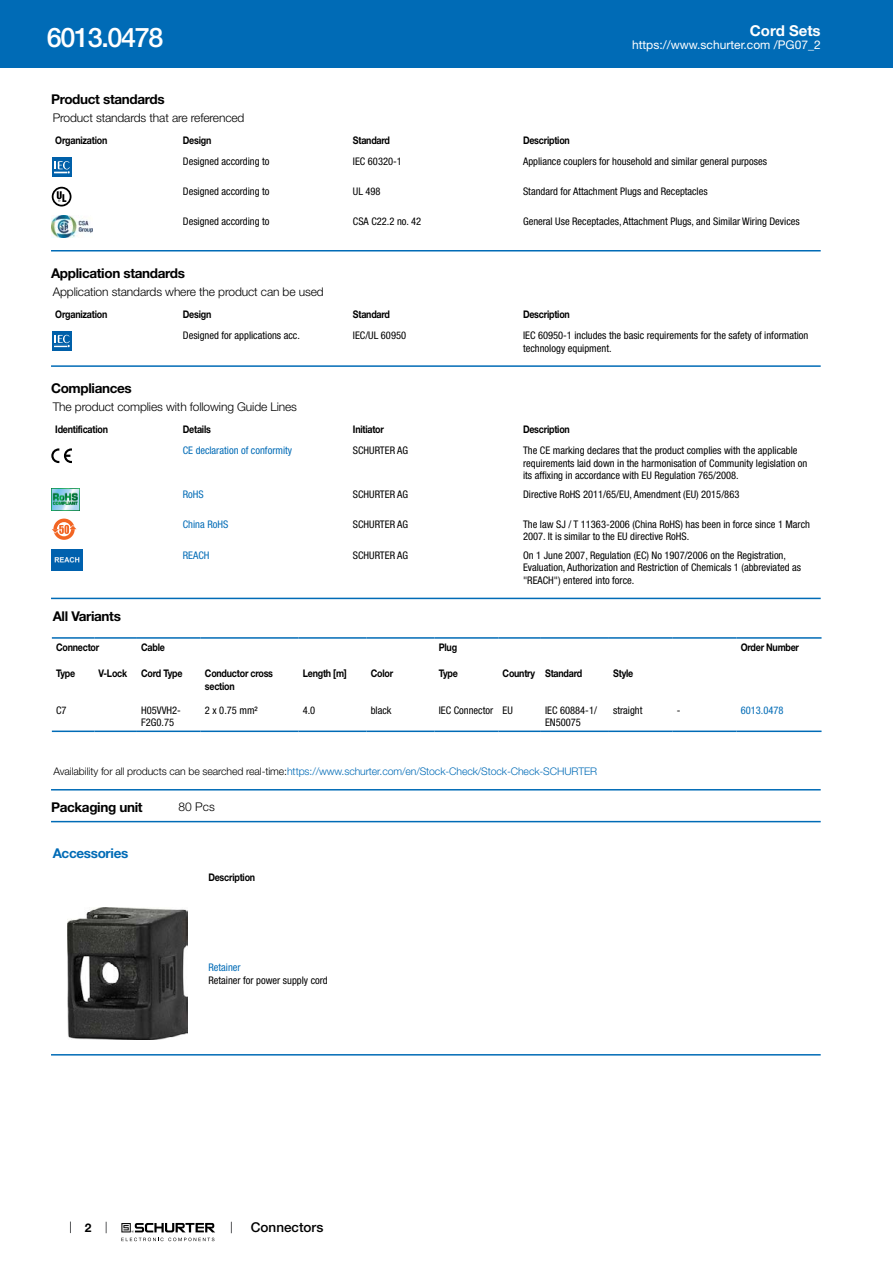
<style>
.page{position:relative;width:893px;height:1263px;background:#fff}
.page>*{position:absolute;margin:0;border:0;box-sizing:border-box;transform-origin:0 0}
.t1{font:500 27px "Helvetica Neue LT";letter-spacing:-.05em;color:#fff}
.t2{font:700 15px "Helvetica Neue LT";color:#fff}
.t3{font:700 13.5px "Helvetica Neue LT";letter-spacing:-.025em;color:#000}
.t4{font:700 13.5px "Helvetica Neue LT";letter-spacing:-.025em;color:#006bb6}
.t5{font:500 13.5px "Helvetica Neue LT";color:#000}
.t6{font:300 12px "Helvetica Neue LT";letter-spacing:-.01em;color:#000}
.t7{font:12px "Helvetica Neue LT";color:#fff}
.t8{font:700 12px "Helvetica Neue LT";color:#000}
.t9{font:condensed 10.5px/12.6px "Helvetica Neue LT";color:#000}
.t10{font:700 10.5px/12.6px "Helvetica Neue LT";letter-spacing:-.025em;color:#000;scale:.85 1}
.t11{font:300 10.5px "Helvetica Neue LT";letter-spacing:-.01em;color:#006bb6}
.t12{font:condensed 10.5px "Helvetica Neue LT";color:#006bb6}
.s1{color:#000}
</style>
<div class="page">
<svg style="left:70px;top:1221px;width:1px;height:12px"></svg>
<svg style="left:121px;top:1223px;width:94px;height:18px"></svg>
<div style="left:0;top:0;width:893px;height:68px;background:#006bb6"></div>
<svg style="left:52px;top:157px;width:20px;height:20px"></svg>
<div style="left:52px;top:157px;width:19px;height:19px;background:#0060a9"></div>
<svg style="left:54px;top:161px;width:16px;height:13px"></svg>
<svg style="left:51px;top:186px;width:21px;height:21px"></svg>
<svg style="left:52px;top:187px;width:19px;height:19px"></svg>
<img style="left:51px;top:216px;width:42px;height:21px">
<hr style="left:51px;top:250px;width:770px;height:1px;background:#006bb6">
<svg style="left:52px;top:331px;width:20px;height:20px"></svg>
<div style="left:52px;top:331px;width:19px;height:19px;background:#0060a9"></div>
<svg style="left:54px;top:335px;width:16px;height:13px"></svg>
<hr style="left:51px;top:365px;width:770px;height:2px;background:#006bb6">
<svg style="left:51px;top:448px;width:21px;height:15px"></svg>
<img style="left:51px;top:489px;width:29px;height:21px">
<svg style="left:53px;top:519px;width:22px;height:21px"></svg>
<svg style="left:57px;top:522px;width:14px;height:14px"></svg>
<div style="left:59px;top:524px;width:10px;height:10px;background:#fff;border-radius:50%"></div>
<svg style="left:52px;top:525px;width:25px;height:9px"></svg>
<img style="left:51px;top:550px;width:32px;height:21px">
<hr style="left:51px;top:598px;width:770px;height:1px;background:#006bb6">
<svg style="left:52px;top:732px;width:769px;height:1px"></svg>
<hr style="left:52px;top:637px;width:42px;height:2px;background:#006bb6">
<hr style="left:94px;top:637px;width:43px;height:2px;background:#006bb6">
<hr style="left:137px;top:637px;width:64px;height:2px;background:#006bb6">
<hr style="left:201px;top:637px;width:97px;height:2px;background:#006bb6">
<hr style="left:298px;top:637px;width:69px;height:2px;background:#006bb6">
<hr style="left:367px;top:637px;width:68px;height:2px;background:#006bb6">
<hr style="left:435px;top:637px;width:63px;height:2px;background:#006bb6">
<hr style="left:498px;top:637px;width:43px;height:2px;background:#006bb6">
<hr style="left:541px;top:637px;width:68px;height:2px;background:#006bb6">
<hr style="left:609px;top:637px;width:64px;height:2px;background:#006bb6">
<hr style="left:673px;top:637px;width:63px;height:2px;background:#006bb6">
<hr style="left:736px;top:637px;width:85px;height:2px;background:#006bb6">
<hr style="left:52px;top:730px;width:42px;height:2px;background:#006bb6">
<hr style="left:94px;top:730px;width:43px;height:2px;background:#006bb6">
<hr style="left:137px;top:730px;width:64px;height:2px;background:#006bb6">
<hr style="left:201px;top:730px;width:97px;height:2px;background:#006bb6">
<hr style="left:298px;top:730px;width:69px;height:2px;background:#006bb6">
<hr style="left:367px;top:730px;width:68px;height:2px;background:#006bb6">
<hr style="left:435px;top:730px;width:63px;height:2px;background:#006bb6">
<hr style="left:498px;top:730px;width:43px;height:2px;background:#006bb6">
<hr style="left:541px;top:730px;width:68px;height:2px;background:#006bb6">
<hr style="left:609px;top:730px;width:64px;height:2px;background:#006bb6">
<hr style="left:673px;top:730px;width:63px;height:2px;background:#006bb6">
<hr style="left:736px;top:730px;width:85px;height:2px;background:#006bb6">
<hr style="left:51px;top:789px;width:770px;height:1px;background:#006bb6">
<hr style="left:51px;top:821px;width:770px;height:1px;background:#006bb6">
<img style="left:67px;top:908px;width:121px;height:131px">
<hr style="left:51px;top:1054px;width:770px;height:1px;background:#006bb6">
<h1 class="t1" style="left:47px;top:21px;width:118px">6013.0478</h1>
<h2 class="t2" style="left:750px;top:21px;width:72px">Cord Sets</h2>
<p class="t7" style="left:632px;top:38px;width:190px">https://www.schurter.com /PG07_2</p>
<p class="t3" style="left:51px;top:91px;width:115px">Product standards</p>
<p class="t6" style="left:53px;top:110px;width:193px">Product standards that are referenced</p>
<p class="t10" style="left:55px;top:134px;width:63px">Organization</p>
<p class="t10" style="left:183px;top:134px;width:35px">Design</p>
<p class="t10" style="left:353px;top:134px;width:45px">Standard</p>
<p class="t10" style="left:523px;top:134px;width:57px">Description</p>
<p class="t9" style="left:183px;top:155px;width:88px">Designed according to</p>
<p class="t9" style="left:353px;top:155px;width:50px">IEC 60320-1</p>
<p class="t9" style="left:523px;top:155px;width:245px">Appliance couplers for household and similar general purposes</p>
<p class="t9" style="left:183px;top:185px;width:88px">Designed according to</p>
<p class="t9" style="left:353px;top:185px;width:29px">UL 498</p>
<p class="t9" style="left:523px;top:185px;width:186px">Standard for Attachment Plugs and Receptacles</p>
<p class="t9" style="left:183px;top:215px;width:88px">Designed according to</p>
<p class="t9" style="left:353px;top:215px;width:70px">CSA C22.2 no. 42</p>
<p class="t9" style="left:523px;top:215px;width:278px">General Use Receptacles, Attachment Plugs, and Similar Wiring Devices</p>
<p class="t3" style="left:51px;top:264px;width:135px">Application standards</p>
<p class="t6" style="left:53px;top:284px;width:272px">Application standards where the product can be used</p>
<p class="t10" style="left:55px;top:307px;width:63px">Organization</p>
<p class="t10" style="left:183px;top:307px;width:35px">Design</p>
<p class="t10" style="left:353px;top:307px;width:45px">Standard</p>
<p class="t10" style="left:523px;top:307px;width:57px">Description</p>
<p class="t9" style="left:183px;top:329px;width:119px">Designed for applications acc.</p>
<p class="t9" style="left:353px;top:329px;width:55px">IEC/UL 60950</p>
<p class="t9" style="left:523px;top:329px;width:287px">IEC 60950-1 includes the basic requirements for the safety of information technology equipment.</p>
<p class="t3" style="left:51px;top:380px;width:82px">Compliances</p>
<p class="t6" style="left:53px;top:399px;width:246px">The product complies with following Guide Lines</p>
<p class="t10" style="left:55px;top:423px;width:64px">Identification</p>
<p class="t10" style="left:183px;top:423px;width:35px">Details</p>
<p class="t10" style="left:353px;top:423px;width:38px">Initiator</p>
<p class="t10" style="left:523px;top:423px;width:57px">Description</p>
<p class="t12" style="left:183px;top:444px;width:111px">CE declaration of conformity</p>
<p class="t9" style="left:353px;top:444px;width:57px">SCHURTER AG</p>
<p class="t9" style="left:523px;top:444px;width:286px">The CE marking declares that the product complies with the applicable requirements laid down in the harmonisation of Community legislation on its affixing in accordance with EU Regulation 765/2008.</p>
<p class="t12" style="left:183px;top:488px;width:22px">RoHS</p>
<p class="t9" style="left:353px;top:488px;width:57px">SCHURTER AG</p>
<p class="t9" style="left:523px;top:488px;width:218px">Directive RoHS 2011/65/EU, Amendment (EU) 2015/863</p>
<p class="t12" style="left:183px;top:518px;width:47px">China RoHS</p>
<p class="t9" style="left:353px;top:518px;width:57px">SCHURTER AG</p>
<p class="t9" style="left:523px;top:518px;width:289px">The law SJ / T 11363-2006 (China RoHS) has been in force since 1 March<br>2007. It is similar to the EU directive RoHS.</p>
<p class="t12" style="left:183px;top:549px;width:28px">REACH</p>
<p class="t9" style="left:353px;top:549px;width:57px">SCHURTER AG</p>
<p class="t9" style="left:523px;top:549px;width:279px">On 1 June 2007, Regulation (EC) No 1907/2006 on the Registration,<br>Evaluation, Authorization and Restriction of Chemicals 1 (abbreviated as "REACH") entered into force.</p>
<p class="t3" style="left:53px;top:608px;width:70px">All Variants</p>
<p class="t10" style="left:56px;top:641px;width:52px">Connector</p>
<p class="t10" style="left:141px;top:641px;width:29px">Cable</p>
<p class="t10" style="left:439px;top:641px;width:23px">Plug</p>
<p class="t10" style="left:741px;top:641px;width:70px">Order Number</p>
<p class="t10" style="left:56px;top:667px;width:24px">Type</p>
<p class="t10" style="left:99px;top:667px;width:35px">V-Lock</p>
<p class="t10" style="left:141px;top:667px;width:50px">Cord Type</p>
<p class="t10" style="left:205px;top:667px;width:82px">Conductor cross section</p>
<p class="t10" style="left:303px;top:667px;width:53px">Length [m]</p>
<p class="t10" style="left:371px;top:667px;width:28px">Color</p>
<p class="t10" style="left:439px;top:667px;width:24px">Type</p>
<p class="t10" style="left:503px;top:667px;width:95px">Country Standard</p>
<p class="t10" style="left:613px;top:667px;width:25px">Style</p>
<p class="t9" style="left:56px;top:703px;width:12px">C7</p>
<p class="t9" style="left:141px;top:703px;width:41px">H05VVH2-<br>F2G0.75</p>
<p class="t9" style="left:205px;top:703px;width:54px">2 x 0.75 mm²</p>
<p class="t9" style="left:303px;top:703px;width:14px">4.0</p>
<p class="t9" style="left:371px;top:703px;width:22px">black</p>
<p class="t9" style="left:439px;top:703px;width:76px">IEC Connector EU</p>
<p class="t9" style="left:545px;top:703px;width:53px">IEC 60884-1/<br>EN50075</p>
<p class="t9" style="left:613px;top:703px;width:31px">straight</p>
<p class="t9" style="left:677px;top:703px;width:5px">-</p>
<p class="t12" style="left:741px;top:704px;width:44px">6013.0478</p>
<p class="t11" style="left:54px;top:765px;width:545px"><span class="s1">Availability for all products can be searched real-time:</span>https://www.schurter.com/en/Stock-Check/Stock-Check-SCHURTER</p>
<p class="t3" style="left:51px;top:799px;width:93px">Packaging unit</p>
<p class="t6" style="left:179px;top:800px;width:38px">80 Pcs</p>
<p class="t4" style="left:53px;top:845px;width:77px">Accessories</p>
<p class="t10" style="left:208px;top:871px;width:57px">Description</p>
<p class="t8" style="left:85px;top:1220px;width:8px">2</p>
<p class="t12" style="left:208px;top:962px;width:34px">Retainer</p>
<p class="t9" style="left:208px;top:974px;width:121px">Retainer for power supply cord</p>
<p class="t5" style="left:251px;top:1219px;width:74px">Connectors</p>
</div>
